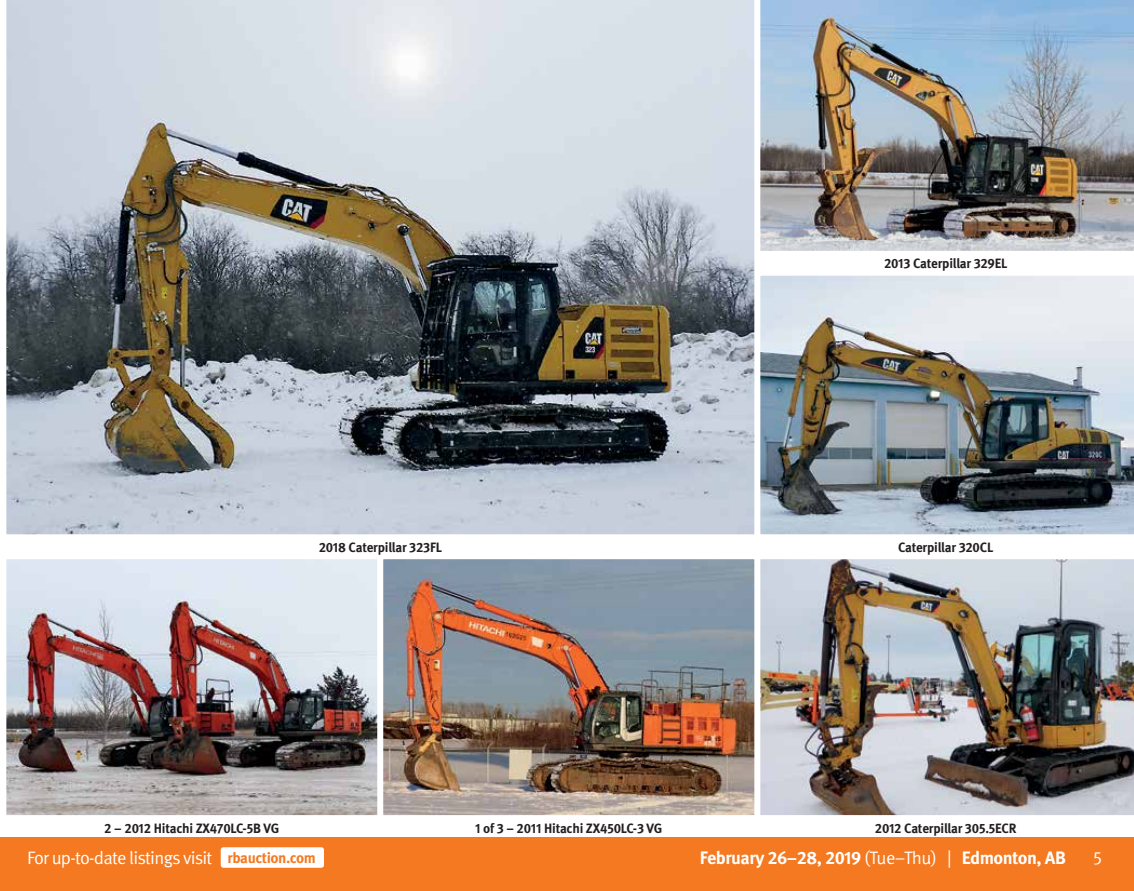
<style>
.page{position:relative;width:1134px;height:891px;background:#fff}
.page>*{position:absolute;margin:0;border:0;box-sizing:border-box;transform-origin:0 0}
.t1{font:18px "Meta Pro";letter-spacing:-.045em;color:#fff}
.t2{font:700 18px "Meta Pro";letter-spacing:-.03em;color:#fff}
.t3{font:700 13.5px "Meta Pro";letter-spacing:-.015em;color:#231f20}
.s1{font-weight:700;font-size:15px;color:#f47920}
.s2{font-weight:400}
</style>
<div class="page">
<div style="left:0;top:837px;width:1134px;height:54px;background:#f47920"></div>
<div style="left:221px;top:847px;width:103px;height:21px;background:#fff;border-radius:3px"></div>
<img style="left:760px;top:0;width:374px;height:251px">
<svg style="left:6px;top:0;width:749px;height:535px;background:#9fa4a8"></svg>
<img style="left:760px;top:275px;width:374px;height:260px">
<img style="left:7px;top:560px;width:369px;height:254px">
<div style="left:3px;top:556px;width:377px;height:262px;border:3px solid #fff"></div>
<img style="left:384px;top:560px;width:369px;height:254px">
<div style="left:380px;top:556px;width:377px;height:262px;border:3px solid #fff"></div>
<img style="left:760px;top:559px;width:374px;height:257px">
<p class="t3" style="left:884px;top:253px;width:125px">2013 Caterpillar 329EL</p>
<p class="t3" style="left:319px;top:537px;width:125px">2018 Caterpillar 323FL</p>
<p class="t3" style="left:898px;top:537px;width:97px">Caterpillar 320CL</p>
<p class="t3" style="left:104px;top:817px;width:176px">2 – 2012 Hitachi ZX470LC-5B VG</p>
<p class="t3" style="left:475px;top:817px;width:189px">1 of 3 – 2011 Hitachi ZX450LC-3 VG</p>
<p class="t3" style="left:875px;top:817px;width:143px">2012 Caterpillar 305.5ECR</p>
<h1 class="t1" style="left:27px;top:844px;width:290px">For up-to-date listings visit <span class="s1">rbauction.com</span></h1>
<h1 class="t2" style="left:700px;top:844px;width:368px">February 26–28, 2019 <span class="s2">(Tue–Thu) |</span> Edmonton, AB</h1>
<h1 class="t1" style="left:1094px;top:844px;width:10px">5</h1>
</div>
